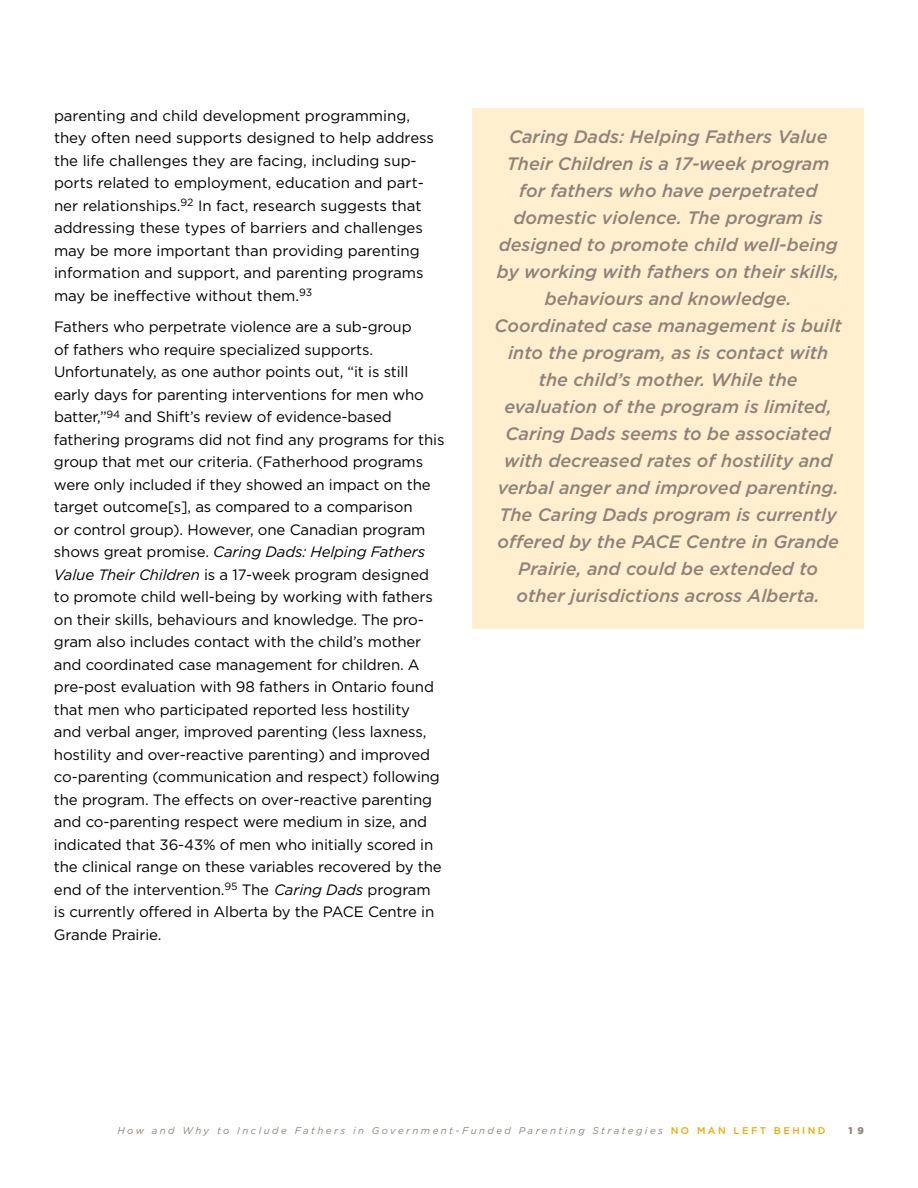
<style>
.page{position:relative;width:918px;height:1188px;background:#fff}
.page>*{position:absolute;margin:0;border:0;box-sizing:border-box;transform-origin:0 0}
.t1{font:italic 500 18px/27px "Gotham";color:#8e8279;text-align:center}
.t2{font:15px/22.5px "Gotham";letter-spacing:-.01em;color:#000}
.t3{font:italic 9.75px "Gotham";letter-spacing:.25em;color:#8e8279}
.t4{font:900 9.75px "Gotham";color:#8e8279}
.s1{font-style:italic}
.s2{font-weight:500;font-style:normal;color:#edaa00}
</style>
<div class="page">
<div style="left:472px;top:108px;width:392px;height:521px;background:#ffefcf"></div>
<p class="t2" style="left:54px;top:104px;width:382px">parenting and child development programming, they often need supports designed to help address the life challenges they are facing, including sup&shy;ports related to employment, education and part&shy;ner relationships. <sup>92</sup> In fact, research suggests that addressing these types of barriers and challenges may be more important than providing parenting information and support, and parenting programs may be ineffective without them. <sup>93</sup></p>
<p class="t2" style="left:54px;top:315px;width:392px">Fathers who perpetrate violence are a sub-group<br>of fathers who require specialized supports.<br>Unfortunately, as one author points out, “it is still early days for parenting interventions for men who batter,”<sup>94</sup> and Shift’s review of evidence-based fathering programs did not find any programs for this group that met our criteria. (Fatherhood programs were only included if they showed an impact on the target outcome[s], as compared to a comparison<br>or control group). However, one Canadian program shows great promise. <span class="s1">Caring Dads: Helping Fathers Value Their Children</span> is a 17-week program designed to promote child well-being by working with fathers on their skills, behaviours and knowledge. The pro&shy;gram also includes contact with the child’s mother and coordinated case management for children. A pre-post evaluation with 98 fathers in Ontario found that men who participated reported less hostility<br>and verbal anger, improved parenting (less laxness, hostility and over-reactive parenting) and improved co-parenting (communication and respect) following the program. The effects on over-reactive parenting and co-parenting respect were medium in size, and indicated that 36-43% of men who initially scored in the clinical range on these variables recovered by the end of the intervention. <sup>95</sup> The <span class="s1">Caring Dads</span> program is currently offered in Alberta by the PACE Centre in Grande Prairie.</p>
<p class="t1" style="left:495px;top:123px;width:349px">Caring Dads: Helping Fathers Value Their Children is a 17-week program for fathers who have perpetrated domestic violence. The program is designed to promote child well-being by working with fathers on their skills, behaviours and knowledge.<br>Coordinated case management is built into the program, as is contact with the child’s mother. While the evaluation of the program is limited, Caring Dads seems to be associated with decreased rates of hostility and verbal anger and improved parenting.<br>The Caring Dads program is currently offered by the PACE Centre in Grande Prairie, and could be extended to other jurisdictions across Alberta.</p>
<p class="t3" style="left:118px;top:1125px;width:710px">How and Why to Include Fathers in Government-Funded Parenting Strategies <span class="s2">NO MAN LEFT BEHIND</span></p>
<p class="t4" style="left:849px;top:1124px;width:17px">1 9</p>
</div>
